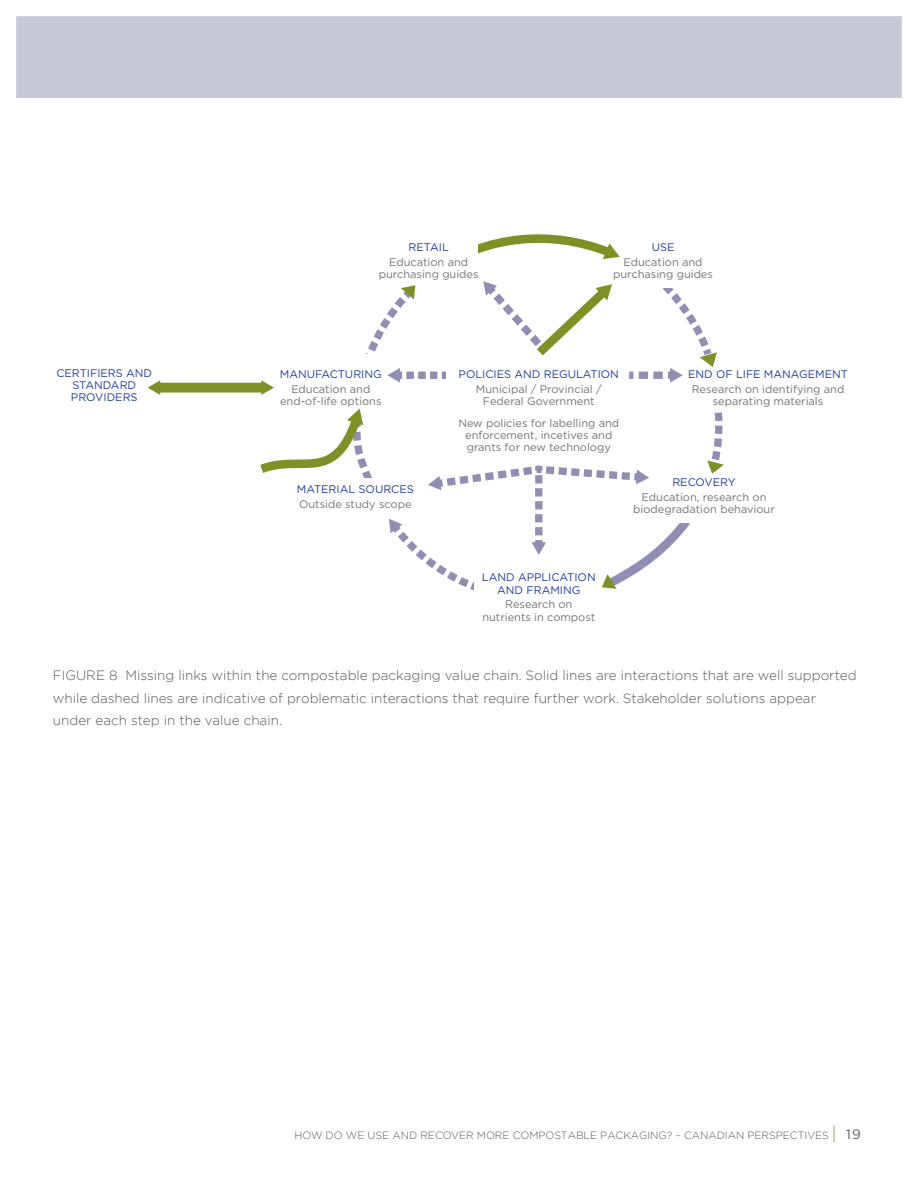
<style>
.page{position:relative;width:918px;height:1188px;background:#fff}
.page>*{position:absolute;margin:0;border:0;box-sizing:border-box;transform-origin:0 0}
.t1{font:300 13.5px/22.5px "Gotham";color:#57585a}
.t2{font:10.95px/14.7px "Gotham";color:#737473;text-align:center}
.t3{font:10.95px/12.3px "Gotham";color:#223f99;text-align:center}
.t4{font:300 10.5px "Gotham";color:#57585a}
.s1{color:#223f99}
.s2{color:#737473}
.s3{font-weight:400;font-size:18px;color:#a8b980}
.s4{font-weight:400;font-size:13.5px}
</style>
<div class="page">
<div style="left:158px;top:383px;width:105px;height:10px;background:#7f9126"></div>
<svg style="left:148px;top:380px;width:12px;height:15px"></svg>
<svg style="left:251px;top:234px;width:473px;height:357px"></svg>
<div style="left:0;top:0;width:918px;height:97px;background:#c6cad5"></div>
<div style="left:0;top:0;width:918px;height:1188px;border:16px solid #fff"></div>
<p class="t3" style="left:56px;top:366px;width:97px">CERTIFIERS AND<br>STANDARD<br>PROVIDERS</p>
<p class="t2" style="left:389px;top:240px;width:80px"><span class="s1">RETAIL<br></span>Education and</p>
<p class="t2" style="left:379px;top:267px;width:101px">purchasing guides</p>
<p class="t2" style="left:624px;top:240px;width:80px"><span class="s1">USE<br></span>Education and</p>
<p class="t2" style="left:613px;top:267px;width:101px">purchasing guides</p>
<p class="t3" style="left:280px;top:367px;width:104px;line-height:14.7px">MANUFACTURING<br><span class="s2">Education and</span></p>
<p class="t2" style="left:280px;top:393px;width:103px">end-of-life options</p>
<p class="t2" style="left:297px;top:481px;width:119px;text-align:left"><span class="s1">MATERIAL SOURCES<br></span>Outside study scope</p>
<p class="t3" style="left:459px;top:367px;width:162px;line-height:14.7px">POLICIES AND REGULATION<br><span class="s2">Municipal / Provincial /</span></p>
<p class="t2" style="left:458px;top:390px;width:162px;line-height:22px">Federal Government<br>New policies for labelling and</p>
<p class="t2" style="left:465px;top:429px;width:149px;line-height:12.3px;text-align:left">enforcement, incetives and grants for new technology</p>
<p class="t2" style="left:688px;top:367px;width:161px"><span class="s1">END OF LIFE MANAGEMENT<br></span>Research on identifying and</p>
<p class="t2" style="left:713px;top:393px;width:112px">separating materials</p>
<p class="t2" style="left:642px;top:474px;width:126px"><span class="s1">RECOVERY<br></span>Education, research on</p>
<p class="t2" style="left:633px;top:501px;width:143px">biodegradation behaviour</p>
<p class="t3" style="left:482px;top:571px;width:115px">LAND APPLICATION<br>AND FRAMING</p>
<p class="t2" style="left:482px;top:598px;width:114px;line-height:12.3px">Research on nutrients in compost</p>
<p class="t1" style="left:53px;top:664px;width:805px">FIGURE 8 Missing links within the compostable packaging value chain. Solid lines are interactions that are well supported while dashed lines are indicative of problematic interactions that require further work. Stakeholder solutions appear under each step in the value chain.</p>
<p class="t4" style="left:295px;top:1128px;width:568px">HOW DO WE USE AND RECOVER MORE COMPOSTABLE PACKAGING? – CANADIAN PERSPECTIVES <span class="s3">|</span> <span class="s4">19</span></p>
</div>
